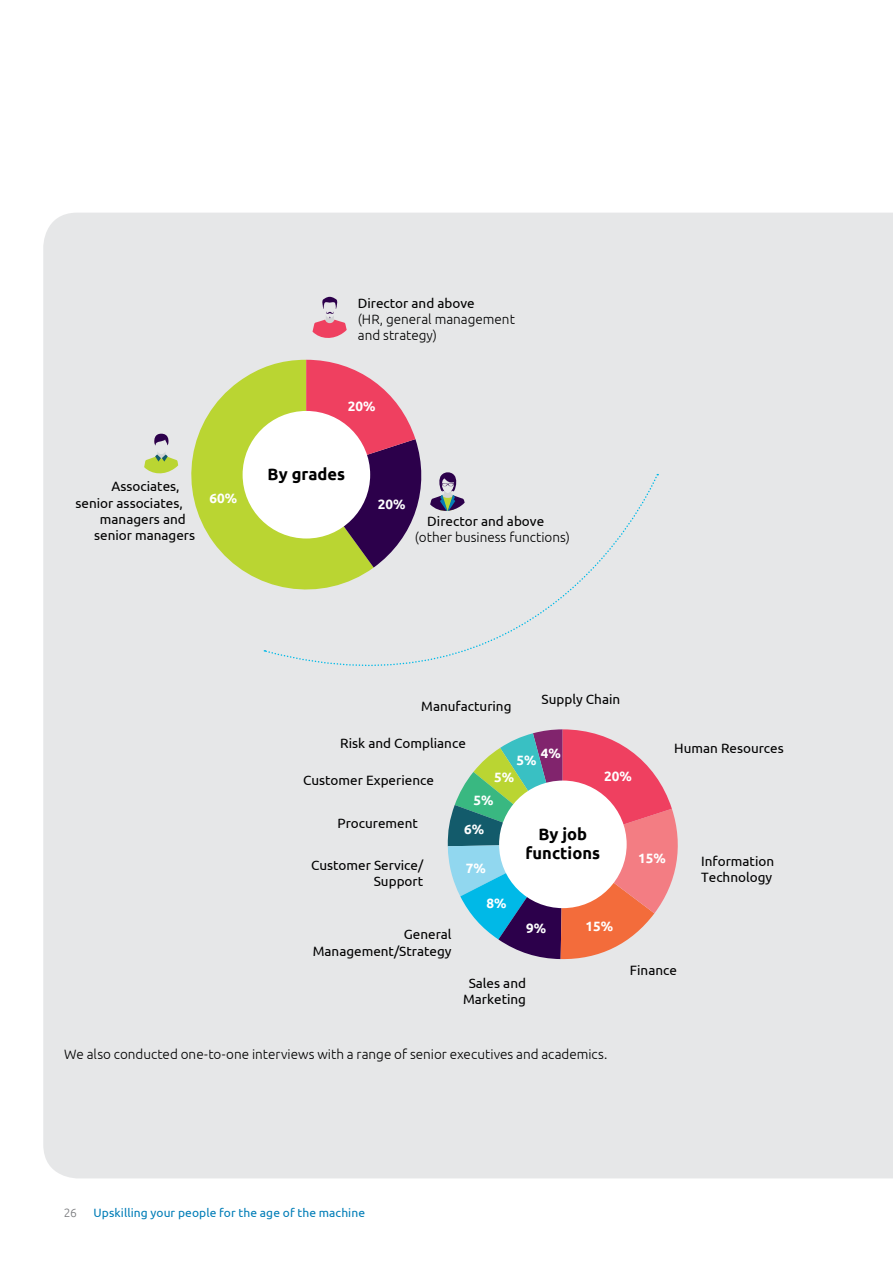
<style>
.page{position:relative;width:893px;height:1263px;background:#fff}
.page>*{position:absolute;margin:0;border:0;box-sizing:border-box;transform-origin:0 0}
.t1{font:700 16.5px/19.8px "Ubuntu";color:#000;text-align:center}
.t2{font:13.5px/16.2px "Ubuntu";color:#000;text-align:right}
.t3{font:300 13.5px/16.2px "Ubuntu";color:#000}
.t4{font:700 13.5px "Ubuntu";color:#fff}
.t5{font:12px "Ubuntu";letter-spacing:.005em;color:#007db7}
.t6{font:300 12px "Ubuntu";color:#77787b}
</style>
<div class="page">
<div style="left:43px;top:213px;width:850px;height:965px;background:#e6e7e8"></div>
<svg style="left:312px;top:297px;width:35px;height:43px;background:#dda5b4"></svg>
<svg style="left:176px;top:360px;width:130px;height:245px;background:#cedd86"></svg>
<svg style="left:306px;top:360px;width:159px;height:115px;background:#d790a4"></svg>
<div style="left:243px;top:411px;width:127px;height:127px;background:#fff;border-radius:50%"></div>
<svg style="left:144px;top:434px;width:34px;height:41px"></svg>
<svg style="left:264px;top:475px;width:394px;height:247px;background:#dbdbd7"></svg>
<svg style="left:448px;top:729px;width:236px;height:231px;background:#b3979b"></svg>
<div style="left:499px;top:780px;width:128px;height:128px;background:#fff;border-radius:50%"></div>
<p class="t2" style="left:358px;top:294px;width:118px">Director and above</p>
<p class="t3" style="left:358px;top:311px;width:159px">(HR, general management and strategy)</p>
<p class="t2" style="left:112px;top:478px;width:70px">Associates,</p>
<p class="t2" style="left:76px;top:494px;width:109px">senior associates,</p>
<p class="t2" style="left:100px;top:510px;width:87px">managers and</p>
<p class="t2" style="left:94px;top:527px;width:103px">senior managers</p>
<p class="t4" style="left:209px;top:490px;width:29px">60%</p>
<p class="t4" style="left:348px;top:398px;width:29px">20%</p>
<p class="t1" style="left:268px;top:464px;width:79px">By grades</p>
<p class="t4" style="left:378px;top:496px;width:29px">20%</p>
<p class="t2" style="left:427px;top:513px;width:118px">Director and above</p>
<p class="t3" style="left:415px;top:529px;width:157px">(other business functions)</p>
<p class="t2" style="left:421px;top:697px;width:92px">Manufacturing</p>
<p class="t2" style="left:542px;top:691px;width:80px">Supply Chain</p>
<p class="t2" style="left:340px;top:734px;width:127px">Risk and Compliance</p>
<p class="t2" style="left:303px;top:771px;width:132px">Customer Experience</p>
<p class="t4" style="left:541px;top:745px;width:22px">4%</p>
<p class="t4" style="left:516px;top:752px;width:22px">5%</p>
<p class="t4" style="left:494px;top:769px;width:22px">5%</p>
<p class="t4" style="left:473px;top:792px;width:22px">5%</p>
<p class="t4" style="left:604px;top:767px;width:29px">20%</p>
<p class="t2" style="left:337px;top:815px;width:82px">Procurement</p>
<p class="t2" style="left:311px;top:857px;width:114px">Customer Service/<br>Support</p>
<p class="t2" style="left:313px;top:926px;width:140px">General<br>Management/Strategy</p>
<p class="t4" style="left:464px;top:821px;width:22px">6%</p>
<p class="t4" style="left:466px;top:860px;width:22px">7%</p>
<p class="t4" style="left:486px;top:895px;width:22px">8%</p>
<p class="t1" style="left:526px;top:823px;width:76px">By job functions</p>
<p class="t4" style="left:526px;top:920px;width:22px">9%</p>
<p class="t4" style="left:585px;top:917px;width:29px">15%</p>
<p class="t4" style="left:638px;top:849px;width:29px">15%</p>
<p class="t2" style="left:674px;top:739px;width:111px">Human Resources</p>
<p class="t2" style="left:701px;top:853px;width:74px;text-align:left">Information<br>Technology</p>
<p class="t2" style="left:463px;top:975px;width:65px;text-align:center">Sales and<br>Marketing</p>
<p class="t2" style="left:630px;top:962px;width:49px">Finance</p>
<p class="t3" style="left:64px;top:1045px;width:545px">We also conducted one-to-one interviews with a range of senior executives and academics.</p>
<p class="t6" style="left:64px;top:1205px;width:15px">26</p>
<p class="t5" style="left:94px;top:1205px;width:273px">Upskilling your people for the age of the machine</p>
</div>
